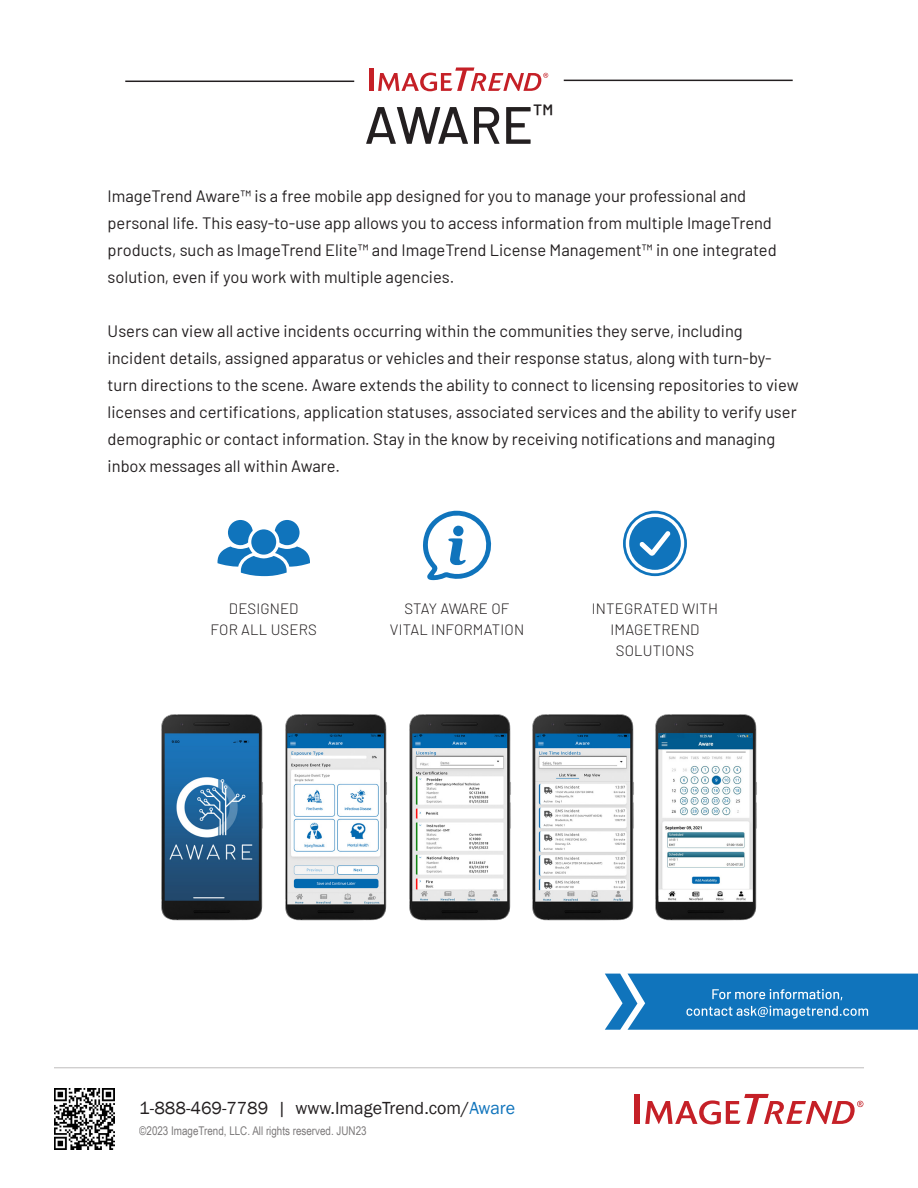
<style>
.page{position:relative;width:918px;height:1188px;background:#fff}
.page>*{position:absolute;margin:0;border:0;box-sizing:border-box;transform-origin:0 0}
.t1{font:500 52.5px "Barlow";letter-spacing:-.02em;color:#231f20}
.t2{font:18px "Franklin Gothic";color:#231f20}
.t3{font:16.5px/27px "Barlow";color:#231f20}
.Header_Paragraph{font:300 15px/21px "Barlow";letter-spacing:.01em;color:#231f20;text-align:center}
.Header_Paragraph-2{font:300 15px "Barlow";letter-spacing:-.03em;color:#231f20}
.t4{font:12px "Arial Narrow";color:#231f20}
.s1{color:#1074bc}
</style>
<div class="page">
<hr style="left:54px;top:1067px;width:810px;height:1px;background:#231f20">
<svg style="left:645px;top:1094px;width:218px;height:30px"></svg>
<div style="left:634px;top:1094px;width:6px;height:30px;background:#c52027"></div>
<img style="left:54px;top:1089px;width:60px;height:60px">
<svg style="left:378px;top:68px;width:170px;height:23px"></svg>
<hr style="left:370px;top:68px;width:4px;height:23px;background:#c52027">
<hr style="left:125px;top:81px;width:229px;height:1px;background:#231f20">
<hr style="left:564px;top:80px;width:229px;height:1px;background:#231f20">
<img style="left:161px;top:714px;width:102px;height:207px">
<img style="left:285px;top:714px;width:102px;height:207px">
<img style="left:409px;top:714px;width:102px;height:207px">
<img style="left:532px;top:714px;width:102px;height:207px">
<img style="left:655px;top:714px;width:102px;height:207px">
<svg style="left:423px;top:511px;width:69px;height:69px"></svg>
<div style="left:453px;top:526px;width:11px;height:10px;background:#1074bc;border-radius:50%"></div>
<svg style="left:623px;top:511px;width:64px;height:65px"></svg>
<svg style="left:218px;top:520px;width:92px;height:56px"></svg>
<svg style="left:605px;top:974px;width:313px;height:56px"></svg>
<p class="t1" style="left:364px;top:87px;width:191px">AWARE<sup>™</sup></p>
<p class="t3" style="left:108px;top:182px;width:671px">ImageTrend Aware™ is a free mobile app designed for you to manage your professional and personal life. This easy-to-use app allows you to access information from multiple ImageTrend products, such as ImageTrend Elite™ and ImageTrend License Management™ in one integrated solution, even if you work with multiple agencies.</p>
<p class="t3" style="left:108px;top:317px;width:693px">Users can view all active incidents occurring within the communities they serve, including incident details, assigned apparatus or vehicles and their response status, along with turn-by&shy;turn directions to the scene. Aware extends the ability to connect to licensing repositories to view licenses and certifications, application statuses, associated services and the ability to verify user demographic or contact information. Stay in the know by receiving notifications and managing inbox messages all within Aware.</p>
<p class="Header_Paragraph" style="left:229px;top:597px;width:71px">DESIGNED</p>
<p class="Header_Paragraph" style="left:211px;top:618px;width:108px">FOR ALL USERS</p>
<p class="Header_Paragraph-2" style="left:405px;top:598px;width:106px">STAY AWARE OF</p>
<p class="Header_Paragraph" style="left:390px;top:618px;width:136px">VITAL INFORMATION</p>
<p class="Header_Paragraph" style="left:592px;top:597px;width:128px">INTEGRATED WITH<br>IMAGETREND<br>SOLUTIONS</p>
<p class="t2" style="left:139px;top:1097px;width:377px">1-888-469-7789 | www.ImageTrend.com/<span class="s1">Aware</span></p>
<p class="t4" style="left:139px;top:1122px;width:229px">©2023 ImageTrend, LLC. All rights reserved. JUN23</p>
</div>
